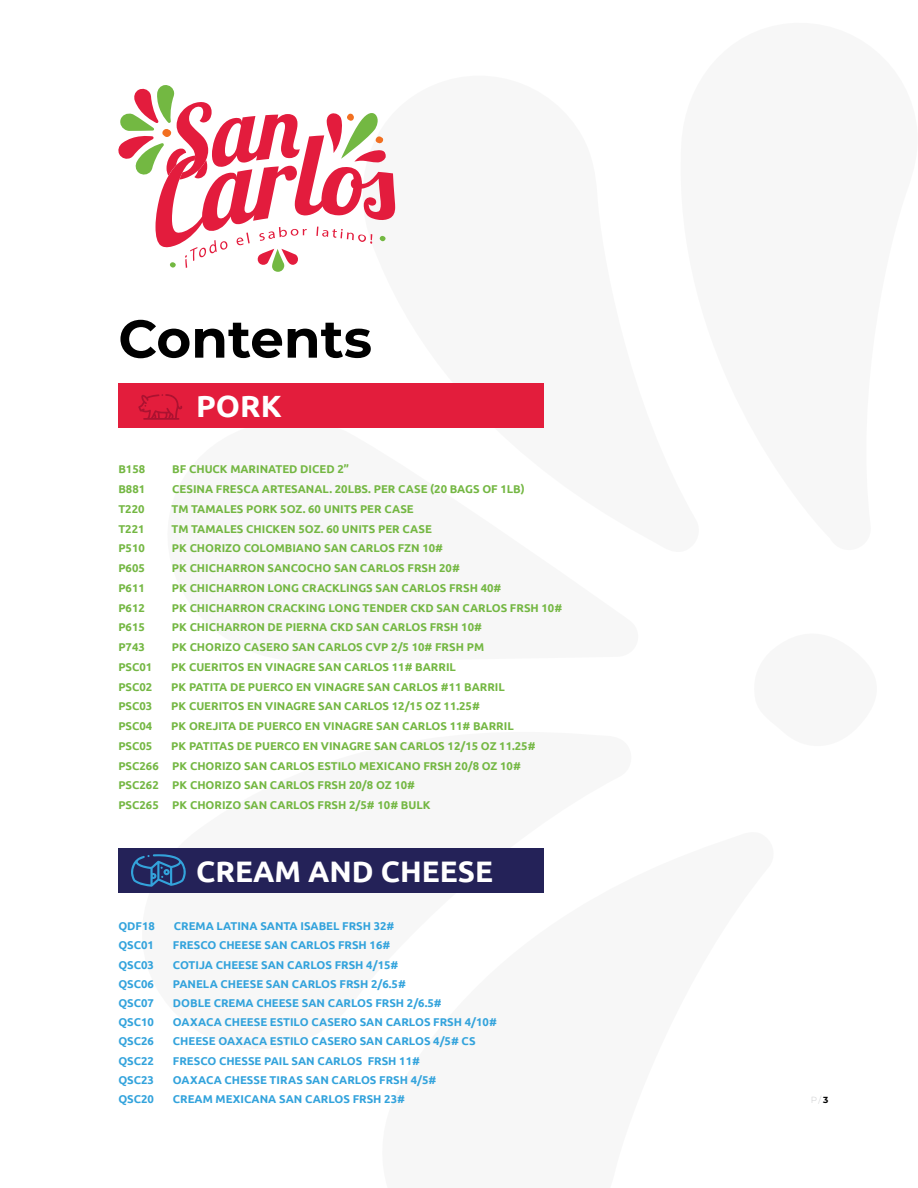
<style>
.page{position:relative;width:918px;height:1188px;background:#fff}
.page>*{position:absolute;margin:0;border:0;box-sizing:border-box;transform-origin:0 0}
.t1{font:700 53.25px "Montserrat";color:#000}
.t2{font:700 30.75px "Ubuntu";color:#fff}
.t3{font:700 29.7px "Ubuntu";color:#fff}
.t4{font:700 11.25px/19.8px "Ubuntu";color:#74b743}
.t5{font:700 11.25px "Ubuntu";color:#33a3dc}
.t6{font:300 8.85px "Montserrat";color:#c7c8ca}
.s1{font-weight:700;color:#000}
</style>
<div class="page">
<div style="left:118px;top:383px;width:426px;height:45px;background:#e31d3c"></div>
<svg style="left:138px;top:394px;width:44px;height:26px"></svg>
<div style="left:118px;top:848px;width:426px;height:45px;background:#242258"></div>
<svg style="left:131px;top:854px;width:55px;height:33px"></svg>
<svg style="left:118px;top:85px;width:277px;height:187px"></svg>
<h1 class="t1" style="left:118px;top:300px;width:255px">Contents</h1>
<h2 class="t2" style="left:196px;top:388px;width:87px">PORK</h2>
<p class="t4" style="left:118px;top:459px;width:28px">B158</p>
<p class="t4" style="left:172px;top:459px;width:178px">BF CHUCK MARINATED DICED 2”</p>
<p class="t4" style="left:118px;top:479px;width:28px">B881</p>
<p class="t4" style="left:172px;top:479px;width:354px">CESINA FRESCA ARTESANAL. 20LBS. PER CASE (20 BAGS OF 1LB)</p>
<p class="t4" style="left:118px;top:499px;width:28px">T220</p>
<p class="t4" style="left:172px;top:499px;width:244px">TM TAMALES PORK 5OZ. 60 UNITS PER CASE</p>
<p class="t4" style="left:118px;top:518px;width:28px">T221</p>
<p class="t4" style="left:172px;top:518px;width:262px">TM TAMALES CHICKEN 5OZ. 60 UNITS PER CASE</p>
<p class="t4" style="left:118px;top:538px;width:28px">P510</p>
<p class="t4" style="left:172px;top:538px;width:273px">PK CHORIZO COLOMBIANO SAN CARLOS FZN 10#</p>
<p class="t4" style="left:118px;top:558px;width:28px">P605</p>
<p class="t4" style="left:172px;top:558px;width:289px">PK CHICHARRON SANCOCHO SAN CARLOS FRSH 20#</p>
<p class="t4" style="left:118px;top:578px;width:28px">P611</p>
<p class="t4" style="left:172px;top:578px;width:331px">PK CHICHARRON LONG CRACKLINGS SAN CARLOS FRSH 40#</p>
<p class="t4" style="left:118px;top:598px;width:28px">P612</p>
<p class="t4" style="left:172px;top:598px;width:392px">PK CHICHARRON CRACKING LONG TENDER CKD SAN CARLOS FRSH 10#</p>
<p class="t4" style="left:118px;top:617px;width:28px">P615</p>
<p class="t4" style="left:172px;top:617px;width:312px">PK CHICHARRON DE PIERNA CKD SAN CARLOS FRSH 10#</p>
<p class="t4" style="left:118px;top:637px;width:28px">P743</p>
<p class="t4" style="left:172px;top:637px;width:314px">PK CHORIZO CASERO SAN CARLOS CVP 2/5 10# FRSH PM</p>
<p class="t4" style="left:118px;top:657px;width:35px">PSC01</p>
<p class="t4" style="left:171px;top:657px;width:286px">PK CUERITOS EN VINAGRE SAN CARLOS 11# BARRIL</p>
<p class="t4" style="left:118px;top:677px;width:35px">PSC02</p>
<p class="t4" style="left:171px;top:677px;width:335px">PK PATITA DE PUERCO EN VINAGRE SAN CARLOS #11 BARRIL</p>
<p class="t4" style="left:118px;top:696px;width:35px">PSC03</p>
<p class="t4" style="left:171px;top:696px;width:310px">PK CUERITOS EN VINAGRE SAN CARLOS 12/15 OZ 11.25#</p>
<p class="t4" style="left:118px;top:716px;width:35px">PSC04</p>
<p class="t4" style="left:171px;top:716px;width:344px">PK OREJITA DE PUERCO EN VINAGRE SAN CARLOS 11# BARRIL</p>
<p class="t4" style="left:118px;top:736px;width:35px">PSC05</p>
<p class="t4" style="left:118px;top:736px;width:419px;text-indent:53px">PK PATITAS DE PUERCO EN VINAGRE SAN CARLOS 12/15 OZ 11.25# PSC266 PK CHORIZO SAN CARLOS ESTILO MEXICANO FRSH 20/8 OZ 10# PSC262 PK CHORIZO SAN CARLOS FRSH 20/8 OZ 10#<br>PSC265 PK CHORIZO SAN CARLOS FRSH 2/5# 10# BULK</p>
<h3 class="t3" style="left:196px;top:854px;width:298px">CREAM AND CHEESE</h3>
<p class="t5" style="left:118px;top:919px;width:38px">QDF18</p>
<p class="t5" style="left:174px;top:919px;width:222px">CREMA LATINA SANTA ISABEL FRSH 32#</p>
<p class="t5" style="left:118px;top:939px;width:37px">QSC01</p>
<p class="t5" style="left:173px;top:939px;width:219px">FRESCO CHEESE SAN CARLOS FRSH 16#</p>
<p class="t5" style="left:118px;top:958px;width:37px">QSC03</p>
<p class="t5" style="left:173px;top:958px;width:227px">COTIJA CHEESE SAN CARLOS FRSH 4/15#</p>
<p class="t5" style="left:118px;top:977px;width:37px">QSC06</p>
<p class="t5" style="left:173px;top:977px;width:234px">PANELA CHEESE SAN CARLOS FRSH 2/6.5#</p>
<p class="t5" style="left:118px;top:996px;width:37px">QSC07</p>
<p class="t5" style="left:173px;top:996px;width:270px">DOBLE CREMA CHEESE SAN CARLOS FRSH 2/6.5#</p>
<p class="t5" style="left:118px;top:1015px;width:37px">QSC10</p>
<p class="t5" style="left:173px;top:1015px;width:325px">OAXACA CHEESE ESTILO CASERO SAN CARLOS FRSH 4/10#</p>
<p class="t5" style="left:118px;top:1035px;width:37px">QSC26</p>
<p class="t5" style="left:173px;top:1035px;width:304px">CHEESE OAXACA ESTILO CASERO SAN CARLOS 4/5# CS</p>
<p class="t5" style="left:118px;top:1054px;width:37px">QSC22</p>
<p class="t5" style="left:173px;top:1054px;width:249px">FRESCO CHESSE PAIL SAN CARLOS FRSH 11#</p>
<p class="t5" style="left:118px;top:1073px;width:37px">QSC23</p>
<p class="t5" style="left:173px;top:1073px;width:265px">OAXACA CHESSE TIRAS SAN CARLOS FRSH 4/5#</p>
<p class="t5" style="left:118px;top:1092px;width:37px">QSC20</p>
<p class="t5" style="left:173px;top:1092px;width:234px">CREAM MEXICANA SAN CARLOS FRSH 23#</p>
<p class="t6" style="left:811px;top:1094px;width:19px">P/<span class="s1">3</span></p>
</div>
